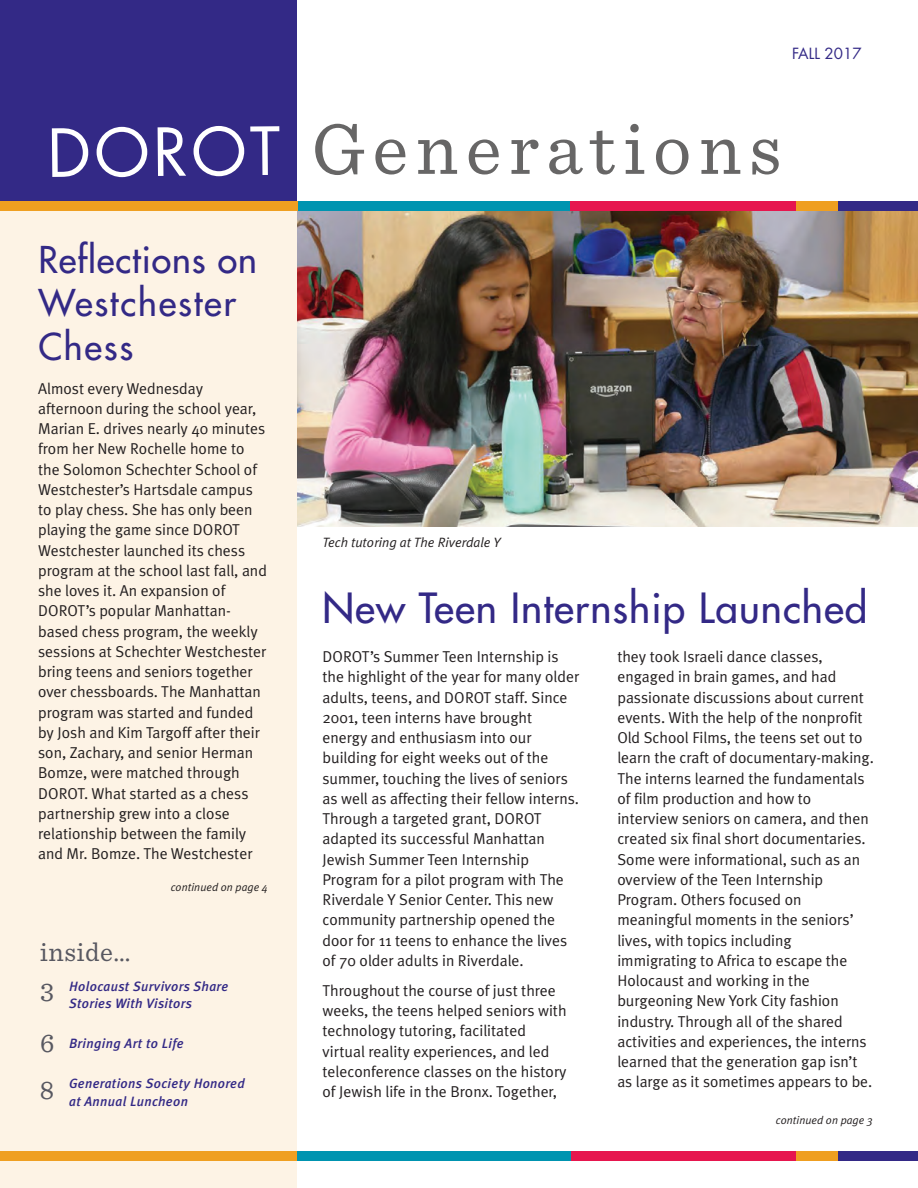
<style>
.page{position:relative;width:918px;height:1188px;background:#fff}
.page>*{position:absolute;margin:0;border:0;box-sizing:border-box;transform-origin:0 0}
.t1{font:75px "Sentinel";letter-spacing:.1em;color:#676666}
.t2{font:40.5px "Futura";letter-spacing:.025em;color:#332986}
.t3{font:36px/43.5px "Futura";letter-spacing:.05em;color:#332986}
.t4{font:27px/51px "Sentinel";letter-spacing:.02em;color:#585861}
.t5{font:15.75px/20.2px "Meta Plus Normal";color:#231f20}
.t6{font:15px "Futura";color:#332986}
.t7{font:italic 500 13.5px/17.4px "Meta Plus";letter-spacing:.025em;color:#332986}
.t8{font:italic 13.5px "Meta Plus Normal";color:#231f20}
.t9{font:italic 11.25px "Meta Plus Normal";color:#231f20}
</style>
<div class="page">
<img style="left:297px;top:211px;width:621px;height:316px">
<div style="left:0;top:209px;width:297px;height:979px;background:#fdf3e5"></div>
<div style="left:0;top:1151px;width:297px;height:10px;background:#ef9f21"></div>
<div style="left:569px;top:1152px;width:228px;height:9px;background:#e6164e"></div>
<div style="left:838px;top:1152px;width:80px;height:9px;background:#332986"></div>
<div style="left:297px;top:1152px;width:273px;height:9px;background:#0094b0"></div>
<div style="left:797px;top:1152px;width:41px;height:9px;background:#ef9f21"></div>
<div style="left:569px;top:201px;width:228px;height:10px;background:#e6164e"></div>
<div style="left:838px;top:201px;width:80px;height:10px;background:#332986"></div>
<div style="left:297px;top:201px;width:273px;height:10px;background:#0094b0"></div>
<div style="left:797px;top:201px;width:41px;height:10px;background:#ef9f21"></div>
<div style="left:0;top:0;width:297px;height:210px;background:#332986"></div>
<svg style="left:52px;top:128px;width:36px;height:49px"></svg>
<svg style="left:96px;top:127px;width:51px;height:50px"></svg>
<svg style="left:158px;top:127px;width:28px;height:49px"></svg>
<svg style="left:193px;top:126px;width:51px;height:50px"></svg>
<svg style="left:250px;top:126px;width:29px;height:49px"></svg>
<div style="left:0;top:201px;width:297px;height:10px;background:#ef9f21"></div>
<h3 class="t3" style="left:38px;top:240px;width:220px">Reflections on<br>Westchester<br>Chess</h3>
<p class="t5" style="left:38px;top:378px;width:230px">Almost every Wednesday afternoon during the school year,<br>Marian E. drives nearly 40 minutes from her New Rochelle home to the Solomon Schechter School of<br>Westchester’s Hartsdale campus to play chess. She has only been playing the game since DOROT<br>Westchester launched its chess program at the school last fall, and she loves it. An expansion of<br>DOROT’s popular Manhattan&shy;based chess program, the weekly sessions at Schechter Westchester bring teens and seniors together over chessboards. The Manhattan program was started and funded by Josh and Kim Targoff after their son, Zachary, and senior Herman<br>Bomze, were matched through<br>DOROT. What started as a chess partnership grew into a close relationship between the family and Mr. Bomze. The Westchester</p>
<p class="t9" style="left:171px;top:880px;width:99px">continued on page 4</p>
<h3 class="t4" style="left:40px;top:928px;width:92px">inside…</h3>
<p class="t7" style="left:69px;top:977px;width:161px">Holocaust Survivors Share<br>Stories With Visitors</p>
<p class="t7" style="left:69px;top:1035px;width:116px">Bringing Art to Life</p>
<p class="t7" style="left:69px;top:1075px;width:177px">Generations Society Honored at Annual Luncheon</p>
<h3 class="t4" style="left:40px;top:968px;width:16px">3<br>6</h3>
<h3 class="t4" style="left:40px;top:1066px;width:16px">8</h3>
<p class="t6" style="left:792px;top:46px;width:71px">FALL 2017</p>
<h1 class="t1" style="left:312px;top:122px;width:471px">Generations</h1>
<p class="t8" style="left:322px;top:534px;width:180px">Tech tutoring at The Riverdale Y</p>
<h2 class="t2" style="left:322px;top:588px;width:546px">New Teen Internship Launched</h2>
<p class="t5" style="left:322px;top:646px;width:258px">DOROT’s Summer Teen Internship is the highlight of the year for many older adults, teens, and DOROT staff. Since 2001, teen interns have brought energy and enthusiasm into our building for eight weeks out of the summer, touching the lives of seniors as well as affecting their fellow interns.<br>Through a targeted grant, DOROT adapted its successful Manhattan Jewish Summer Teen Internship Program for a pilot program with The Riverdale Y Senior Center. This new community partnership opened the door for 11 teens to enhance the lives of 70 older adults in Riverdale.</p>
<p class="t5" style="left:322px;top:980px;width:246px">Throughout the course of just three weeks, the teens helped seniors with technology tutoring, facilitated virtual reality experiences, and led teleconference classes on the history of Jewish life in the Bronx. Together,</p>
<p class="t5" style="left:617px;top:647px;width:258px">they took Israeli dance classes, engaged in brain games, and had passionate discussions about current events. With the help of the nonprofit Old School Films, the teens set out to learn the craft of documentary-making.<br>The interns learned the fundamentals of film production and how to interview seniors on camera, and then created six final short documentaries.<br>Some were informational, such as an overview of the Teen Internship Program. Others focused on meaningful moments in the seniors’ lives, with topics including immigrating to Africa to escape the Holocaust and working in the burgeoning New York City fashion industry. Through all of the shared activities and experiences, the interns learned that the generation gap isn’t as large as it sometimes appears to be.</p>
<p class="t9" style="left:776px;top:1113px;width:99px">continued on page 3</p>
</div>
